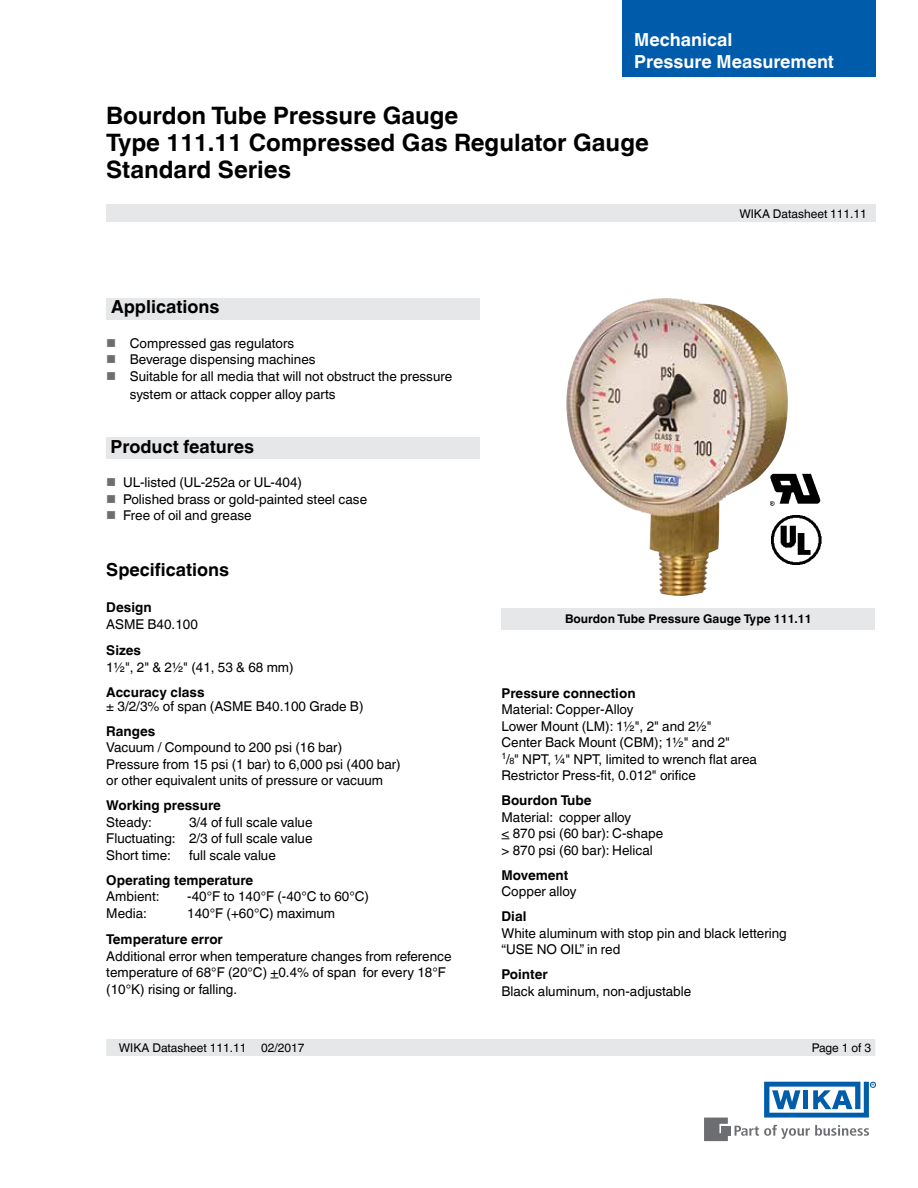
<style>
.page{position:relative;width:918px;height:1188px;background:#fff}
.page>*{position:absolute;margin:0;border:0;box-sizing:border-box;transform-origin:0 0}
.t1{font:700 24px/27px "Helvetica World";color:#000}
.t2{font:700 18px "Helvetica World";color:#000}
.t3{font:700 18px/21.6px "Helvetica World";color:#fff}
.t4{font:13.5px/16.5px "Helvetica World";color:#000}
.t5{font:700 13.5px "Helvetica World";color:#000}
.t6{font:12px "Helvetica World";color:#000}
.t7{font:700 12px "Helvetica World";color:#000}
.t8{font:4.65px "Arial";color:#005daa}
.s1{color:#6d6e71}
.s2{font-size:9px}
</style>
<div class="page">
<svg style="left:735px;top:1125px;width:134px;height:14px"></svg>
<div style="left:722px;top:1126px;width:9px;height:9px;background:#6d6e71"></div>
<svg style="left:704px;top:1118px;width:24px;height:23px"></svg>
<svg style="left:764px;top:1082px;width:112px;height:36px"></svg>
<div style="left:622px;top:0;width:253px;height:77px;background:#005baa"></div>
<div style="left:106px;top:438px;width:374px;height:21px;background:#e6e7e8"></div>
<div style="left:106px;top:298px;width:374px;height:21px;background:#e6e7e8"></div>
<img style="left:788px;top:474px;width:32px;height:30px">
<img style="left:788px;top:515px;width:33px;height:49px">
<img style="left:566px;top:298px;width:222px;height:298px">
<div style="left:106px;top:1039px;width:769px;height:17px;background:#e6e7e8"></div>
<div style="left:501px;top:608px;width:374px;height:22px;background:#e6e7e8"></div>
<div style="left:106px;top:205px;width:769px;height:17px;background:#e6e7e8"></div>
<h2 class="t3" style="left:634px;top:29px;width:201px">Mechanical<br>Pressure Measurement</h2>
<h1 class="t1" style="left:106px;top:102px;width:544px">Bourdon Tube Pressure Gauge<br>Type 111.11 Compressed Gas Regulator Gauge<br>Standard Series</h1>
<h2 class="t2" style="left:111px;top:297px;width:110px">Applications</h2>
<p class="t4" style="left:106px;top:335px;width:190px"><span class="s1">■</span> Compressed gas regulators</p>
<p class="t4" style="left:106px;top:351px;width:211px"><span class="s1">■</span> Beverage dispensing machines</p>
<p class="t4" style="left:130px;top:367px;width:324px;line-height:18px;text-indent:-24px"><span class="s1">■</span> Suitable for all media that will not obstruct the pressure system or attack copper alloy parts</p>
<h2 class="t2" style="left:111px;top:436px;width:145px">Product features</h2>
<p class="t4" style="left:106px;top:474px;width:197px"><span class="s1">■</span> UL-listed (UL-252a or UL-404)</p>
<p class="t4" style="left:106px;top:491px;width:262px"><span class="s1">■</span> Polished brass or gold-painted steel case</p>
<p class="t4" style="left:106px;top:507px;width:147px"><span class="s1">■</span> Free of oil and grease</p>
<p class="t6" style="left:739px;top:207px;width:129px">WIKA Datasheet 111.11</p>
<h2 class="t2" style="left:106px;top:559px;width:124px">Specifications</h2>
<p class="t5" style="left:106px;top:600px;width:47px">Design</p>
<p class="t4" style="left:106px;top:616px;width:93px">ASME B40.100</p>
<p class="t5" style="left:106px;top:643px;width:36px">Sizes</p>
<p class="t4" style="left:106px;top:659px;width:189px">1½", 2" &amp; 2½" (41, 53 &amp; 68 mm)</p>
<p class="t5" style="left:106px;top:684px;width:100px">Accuracy class</p>
<p class="t4" style="left:106px;top:698px;width:259px">± 3/2/3% of span (ASME B40.100 Grade B)</p>
<p class="t5" style="left:106px;top:723px;width:50px">Ranges</p>
<p class="t4" style="left:106px;top:740px;width:296px">Vacuum / Compound to 200 psi (16 bar)<br>Pressure from 15 psi (1 bar) to 6,000 psi (400 bar) or other equivalent units of pressure or vacuum</p>
<p class="t5" style="left:106px;top:798px;width:116px">Working pressure</p>
<p class="t4" style="left:106px;top:814px;width:47px">Steady:</p>
<p class="t4" style="left:106px;top:814px;width:208px;text-align:justify;text-indent:83px">3/4 of full scale value Fluctuating: 2/3 of full scale value Short time:</p>
<p class="t4" style="left:189px;top:847px;width:88px">full scale value</p>
<p class="t5" style="left:106px;top:872px;width:149px">Operating temperature</p>
<p class="t4" style="left:106px;top:888px;width:55px">Ambient:</p>
<p class="t4" style="left:187px;top:888px;width:183px">-40°F to 140°F (-40°C to 60°C)</p>
<p class="t4" style="left:106px;top:905px;width:42px">Media:</p>
<p class="t4" style="left:187px;top:905px;width:149px">140°F (+60°C) maximum</p>
<p class="t5" style="left:106px;top:932px;width:118px">Temperature error</p>
<p class="t4" style="left:106px;top:948px;width:347px">Additional error when temperature changes from reference temperature of 68°F (20°C) +0.4% of span for every 18°F (10°K) rising or falling.</p>
<p class="t7" style="left:565px;top:612px;width:248px">Bourdon Tube Pressure Gauge Type 111.11</p>
<p class="t5" style="left:502px;top:685px;width:136px">Pressure connection</p>
<p class="t4" style="left:502px;top:701px;width:257px">Material: Copper-Alloy<br>Lower Mount (LM): 1½", 2" and 2½"<br>Center Back Mount (CBM); 1½" and 2"<br><sup>1</sup>/<span class="s2">8</span>" NPT, ¼" NPT, limited to wrench flat area Restrictor Press-fit, 0.012" orifice</p>
<p class="t5" style="left:502px;top:793px;width:92px">Bourdon Tube</p>
<p class="t4" style="left:502px;top:809px;width:163px">Material: copper alloy<br>&lt; 870 psi (60 bar): C-shape &gt; 870 psi (60 bar): Helical</p>
<p class="t5" style="left:502px;top:867px;width:68px">Movement</p>
<p class="t4" style="left:502px;top:883px;width:77px">Copper alloy</p>
<p class="t5" style="left:502px;top:909px;width:26px">Dial</p>
<p class="t4" style="left:502px;top:925px;width:287px">White aluminum with stop pin and black lettering “USE NO OIL” in red</p>
<p class="t5" style="left:502px;top:967px;width:48px">Pointer</p>
<p class="t4" style="left:502px;top:983px;width:191px">Black aluminum, non-adjustable</p>
<p class="t6" style="left:119px;top:1041px;width:187px">WIKA Datasheet 111.11 02/2017</p>
<p class="t6" style="left:812px;top:1041px;width:61px">Page 1 of 3</p>
<p class="t8" style="left:871px;top:1082px;width:5px">R</p>
</div>
